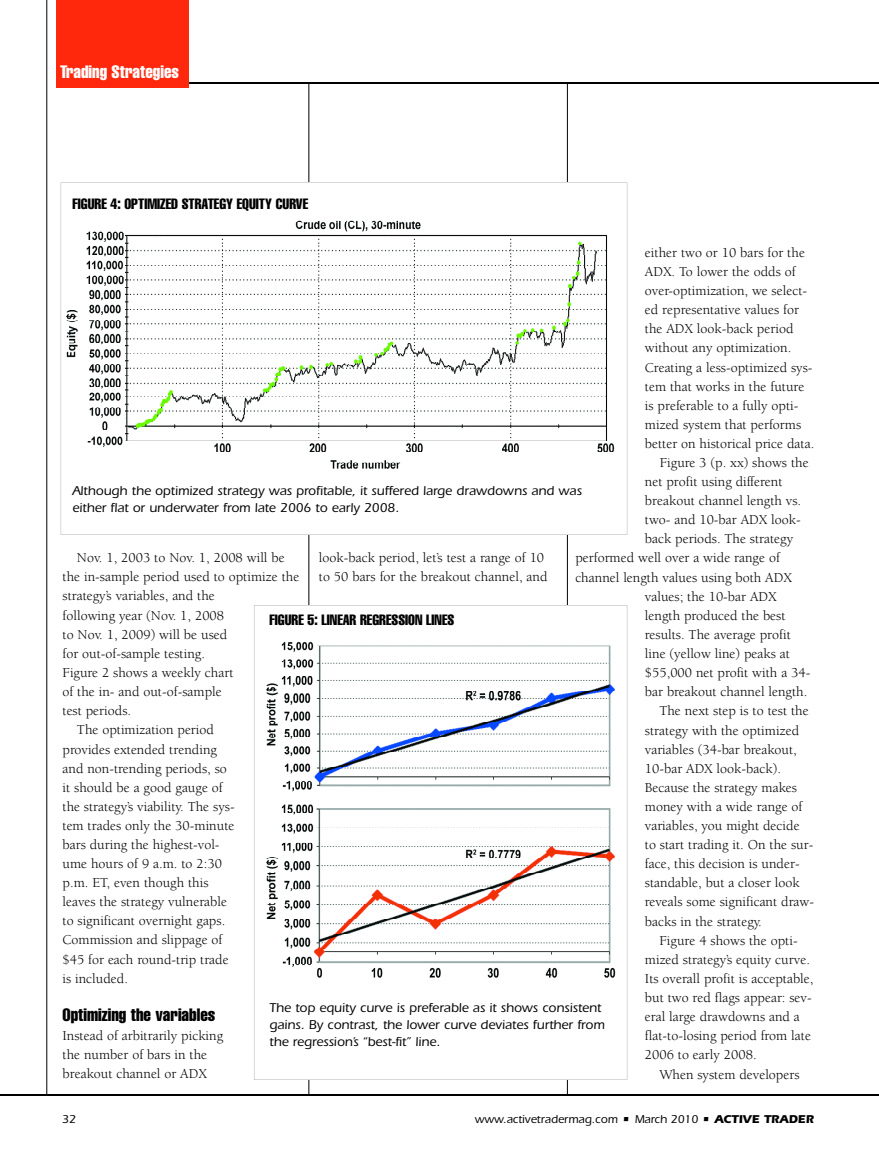
<style>
.page{position:relative;width:879px;height:1161px;background:#fff}
.page>*{position:absolute;margin:0;border:0;box-sizing:border-box;transform-origin:0 0}
.t1{font:17.7px "Helvetica LT Std Comp";color:#000}
.t2{font:17.7px "Helvetica LT Std Comp";color:#fff}
.t3{font:14.7px "Helvetica LT Std Comp";color:#000}
.t4{font:13.95px/19px "Berkeley Std";color:#000}
.t5{font:500 13.2px/17px "ITC Eras Std";color:#000}
.t6{font:500 11.7px "ITC Eras Std";color:#000}
.s1{font-weight:700}
</style>
<div class="page">
<hr style="left:89px;top:83px;width:789px;height:1px;background:#000">
<div style="left:56px;top:0;width:132px;height:87px;background:#ff280d"></div>
<hr style="left:308px;top:83px;width:1px;height:1011px;background:#000">
<hr style="left:567px;top:83px;width:1px;height:1011px;background:#000">
<hr style="left:46px;top:0;width:1px;height:1095px;background:#000">
<hr style="left:0;top:1094px;width:878px;height:2px;background:#000">
<svg style="left:61px;top:182px;width:566px;height:353px"></svg>
<svg style="left:254px;top:605px;width:373px;height:475px"></svg>
<p class="t2" style="left:60px;top:66px;width:120px">Trading Strategies</p>
<p class="t3" style="left:72px;top:198px;width:237px">FIGURE 4: OPTIMIZED STRATEGY EQUITY CURVE</p>
<p class="t4" style="left:644px;top:244px;width:161px">either two or 10 bars for the</p>
<p class="t4" style="left:644px;top:264px;width:152px">ADX. To lower the odds of</p>
<p class="t4" style="left:644px;top:283px;width:164px">over-optimization, we select-</p>
<p class="t4" style="left:644px;top:302px;width:155px">ed representative values for</p>
<p class="t4" style="left:644px;top:321px;width:150px">the ADX look-back period</p>
<p class="t4" style="left:644px;top:340px;width:148px">without any optimization.</p>
<p class="t4" style="left:644px;top:359px;width:169px">Creating a less-optimized sys-</p>
<p class="t4" style="left:644px;top:378px;width:161px">tem that works in the future</p>
<p class="t4" style="left:644px;top:397px;width:155px">is preferable to a fully opti-</p>
<p class="t4" style="left:644px;top:416px;width:158px">mized system that performs</p>
<p class="t4" style="left:644px;top:435px;width:171px">better on historical price data.</p>
<p class="t4" style="left:659px;top:455px;width:150px">Figure 3 (p. xx) shows the</p>
<p class="t4" style="left:644px;top:474px;width:139px">net profit using different</p>
<p class="t4" style="left:644px;top:493px;width:158px">breakout channel length vs.</p>
<p class="t4" style="left:644px;top:512px;width:157px">two- and 10-bar ADX look-</p>
<p class="t4" style="left:644px;top:531px;width:150px">back periods. The strategy</p>
<p class="t4" style="left:575px;top:550px;width:206px">performed well over a wide range of</p>
<p class="t4" style="left:575px;top:569px;width:218px">channel length values using both ADX</p>
<p class="t4" style="left:644px;top:588px;width:133px">values; the 10-bar ADX</p>
<p class="t4" style="left:644px;top:607px;width:142px">length produced the best</p>
<p class="t4" style="left:644px;top:627px;width:147px">results. The average profit</p>
<p class="t4" style="left:644px;top:646px;width:146px">line (yellow line) peaks at</p>
<p class="t4" style="left:644px;top:665px;width:167px">$55,000 net profit with a 34-</p>
<p class="t4" style="left:644px;top:684px;width:164px">bar breakout channel length.</p>
<p class="t4" style="left:659px;top:703px;width:151px">The next step is to test the</p>
<p class="t4" style="left:644px;top:722px;width:156px">strategy with the optimized</p>
<p class="t4" style="left:644px;top:741px;width:153px">variables (34-bar breakout,</p>
<p class="t4" style="left:644px;top:760px;width:137px">10-bar ADX look-back).</p>
<p class="t4" style="left:644px;top:779px;width:154px">Because the strategy makes</p>
<p class="t4" style="left:644px;top:799px;width:159px">money with a wide range of</p>
<p class="t4" style="left:644px;top:818px;width:156px">variables, you might decide</p>
<p class="t4" style="left:644px;top:837px;width:170px">to start trading it. On the sur-</p>
<p class="t4" style="left:644px;top:856px;width:156px">face, this decision is under-</p>
<p class="t4" style="left:644px;top:875px;width:156px">standable, but a closer look</p>
<p class="t4" style="left:644px;top:894px;width:170px">reveals some significant draw-</p>
<p class="t4" style="left:644px;top:913px;width:118px">backs in the strategy.</p>
<p class="t4" style="left:659px;top:932px;width:140px">Figure 4 shows the opti-</p>
<p class="t4" style="left:644px;top:951px;width:166px">mized strategy’s equity curve.</p>
<p class="t4" style="left:644px;top:971px;width:170px">Its overall profit is acceptable,</p>
<p class="t4" style="left:644px;top:990px;width:168px">but two red flags appear: sev-</p>
<p class="t4" style="left:644px;top:1009px;width:156px">eral large drawdowns and a</p>
<p class="t4" style="left:644px;top:1028px;width:167px">flat-to-losing period from late</p>
<p class="t4" style="left:644px;top:1047px;width:113px">2006 to early 2008.</p>
<p class="t4" style="left:659px;top:1066px;width:142px">When system developers</p>
<p class="t5" style="left:72px;top:484px;width:511px">Although the optimized strategy was profitable, it suffered large drawdowns and was either flat or underwater from late 2006 to early 2008.</p>
<p class="t4" style="left:319px;top:550px;width:230px">look-back period, let’s test a range of 10 to 50 bars for the breakout channel, and</p>
<p class="t4" style="left:77px;top:550px;width:209px">Nov. 1, 2003 to Nov. 1, 2008 will be</p>
<p class="t4" style="left:62px;top:569px;width:238px">the in-sample period used to optimize the</p>
<p class="t4" style="left:62px;top:588px;width:154px">strategy’s variables, and the</p>
<p class="t4" style="left:62px;top:607px;width:163px">following year (Nov. 1, 2008</p>
<p class="t4" style="left:62px;top:627px;width:166px">to Nov. 1, 2009) will be used</p>
<p class="t4" style="left:62px;top:646px;width:144px">for out-of-sample testing.</p>
<p class="t4" style="left:62px;top:665px;width:172px">Figure 2 shows a weekly chart</p>
<p class="t4" style="left:62px;top:684px;width:161px">of the in- and out-of-sample</p>
<p class="t4" style="left:62px;top:703px;width:70px">test periods.</p>
<p class="t4" style="left:77px;top:722px;width:138px">The optimization period</p>
<p class="t4" style="left:62px;top:741px;width:156px">provides extended trending</p>
<p class="t4" style="left:62px;top:760px;width:166px">and non-trending periods, so</p>
<p class="t4" style="left:62px;top:779px;width:162px">it should be a good gauge of</p>
<p class="t4" style="left:62px;top:798px;width:174px">the strategy’s viability. The sys-</p>
<p class="t4" style="left:62px;top:817px;width:173px">tem trades only the 30-minute</p>
<p class="t4" style="left:62px;top:836px;width:158px">bars during the highest-vol-</p>
<p class="t4" style="left:62px;top:856px;width:161px">ume hours of 9 a.m. to 2:30</p>
<p class="t4" style="left:62px;top:875px;width:147px">p.m. ET, even though this</p>
<p class="t4" style="left:62px;top:894px;width:166px">leaves the strategy vulnerable</p>
<p class="t4" style="left:62px;top:913px;width:164px">to significant overnight gaps.</p>
<p class="t4" style="left:62px;top:932px;width:161px">Commission and slippage of</p>
<p class="t4" style="left:62px;top:951px;width:168px">$45 for each round-trip trade</p>
<p class="t4" style="left:62px;top:971px;width:67px">is included.</p>
<p class="t1" style="left:62px;top:1008px;width:154px">Optimizing the variables</p>
<p class="t4" style="left:62px;top:1028px;width:162px">Instead of arbitrarily picking the number of bars in the breakout channel or ADX</p>
<p class="t3" style="left:269px;top:614px;width:186px">FIGURE 5: LINEAR REGRESSION LINES</p>
<p class="t5" style="left:269px;top:1002px;width:336px">The top equity curve is preferable as it shows consistent gains. By contrast, the lower curve deviates further from the regression’s “best-fit” line.</p>
<p class="t6" style="left:62px;top:1115px;width:15px">32</p>
<p class="t6" style="left:474px;top:1115px;width:340px">www.activetradermag.com <span class="s1">•</span> March 2010 <span class="s1">• ACTIVE TRADER</span></p>
</div>
